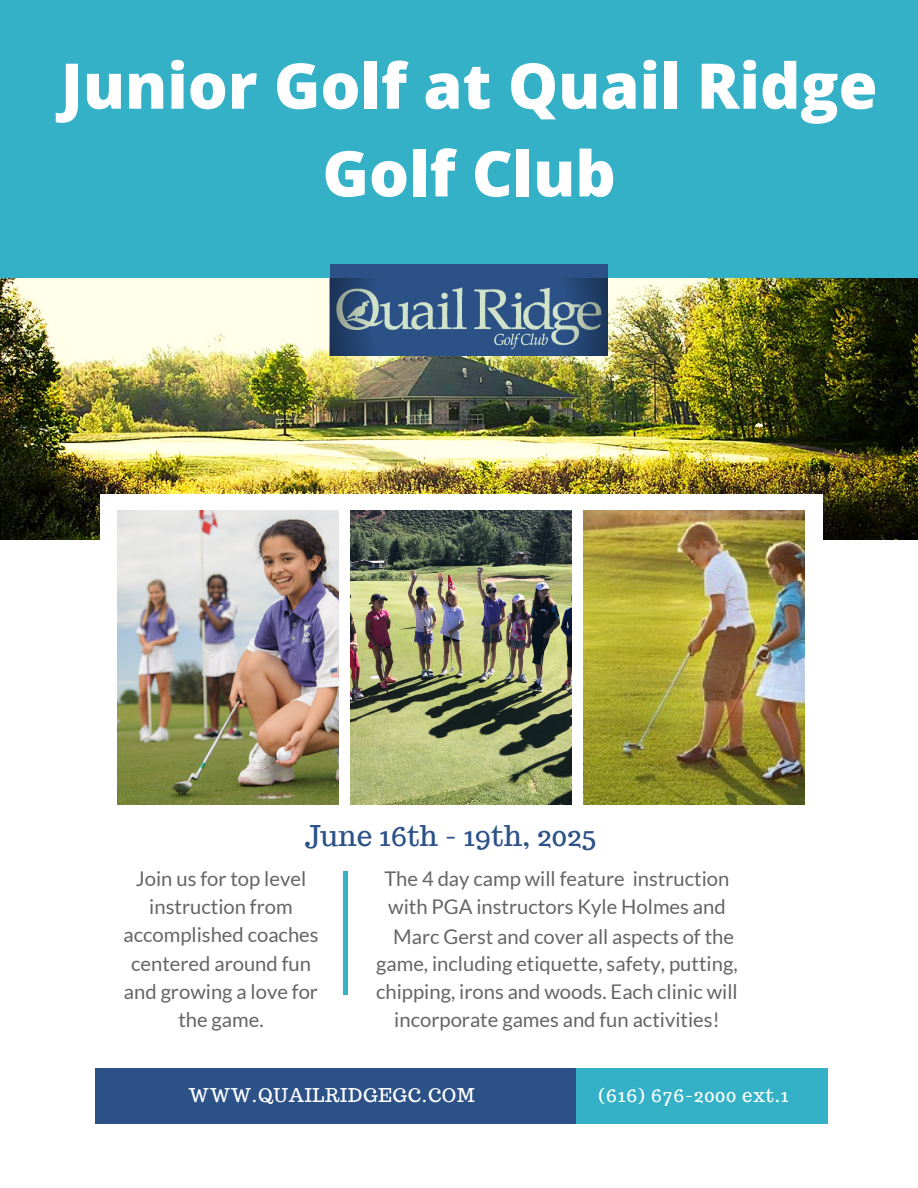
<style>
.page{position:relative;width:918px;height:1188px;background:#fff}
.page>*{position:absolute;margin:0;border:0;box-sizing:border-box;transform-origin:0 0}
.t1{font:800 63px/87.8px "Open Sans";color:#fff;text-align:center}
.t2{font:28.05px "Trocchi";color:#2b5187}
.t3{font:20.25px/28.2px "Lato";color:#656565;text-align:center}
.t4{font:18.6px "Trocchi";letter-spacing:.04em;color:#fff}
</style>
<div class="page">
<div style="left:0;top:0;width:918px;height:341px;background:#34b1c7"></div>
<img style="left:1px;top:278px;width:917px;height:261px">
<div style="left:95px;top:1069px;width:506px;height:55px;background:#2b5187"></div>
<div style="left:576px;top:1069px;width:252px;height:55px;background:#34b1c7"></div>
<div style="left:330px;top:264px;width:278px;height:92px;background:#2b5187"></div>
<hr style="left:344px;top:871px;width:4px;height:124px;background:#34b1c7">
<div style="left:100px;top:494px;width:722px;height:248px;background:#fff"></div>
<img style="left:117px;top:510px;width:222px;height:295px">
<img style="left:350px;top:510px;width:222px;height:295px">
<img style="left:583px;top:510px;width:222px;height:295px">
<svg style="left:330px;top:278px;width:278px;height:78px"></svg>
<h1 class="t1" style="left:61px;top:39px;width:818px">Junior Golf at Quail Ridge<br>Golf Club</h1>
<h2 class="t2" style="left:305px;top:818px;width:293px">June 16th - 19th, 2025</h2>
<p class="t3" style="left:123px;top:865px;width:197px">Join us for top level instruction from accomplished coaches centered around fun and growing a love for the game.</p>
<p class="t3" style="left:384px;top:865px;width:347px;text-align:left">The 4 day camp will feature instruction with PGA instructors Kyle Holmes and</p>
<p class="t3" style="left:393px;top:922px;width:342px">Marc Gerst and cover all aspects of the</p>
<p class="t3" style="left:376px;top:949px;width:363px">game, including etiquette, safety, putting, chipping, irons and woods. Each clinic will incorporate games and fun activities!</p>
<p class="t4" style="left:189px;top:1083px;width:288px">WWW.QUAILRIDGEGC.COM</p>
<p class="t4" style="left:598px;top:1083px;width:191px">(616) 676-2000 ext.1</p>
</div>
